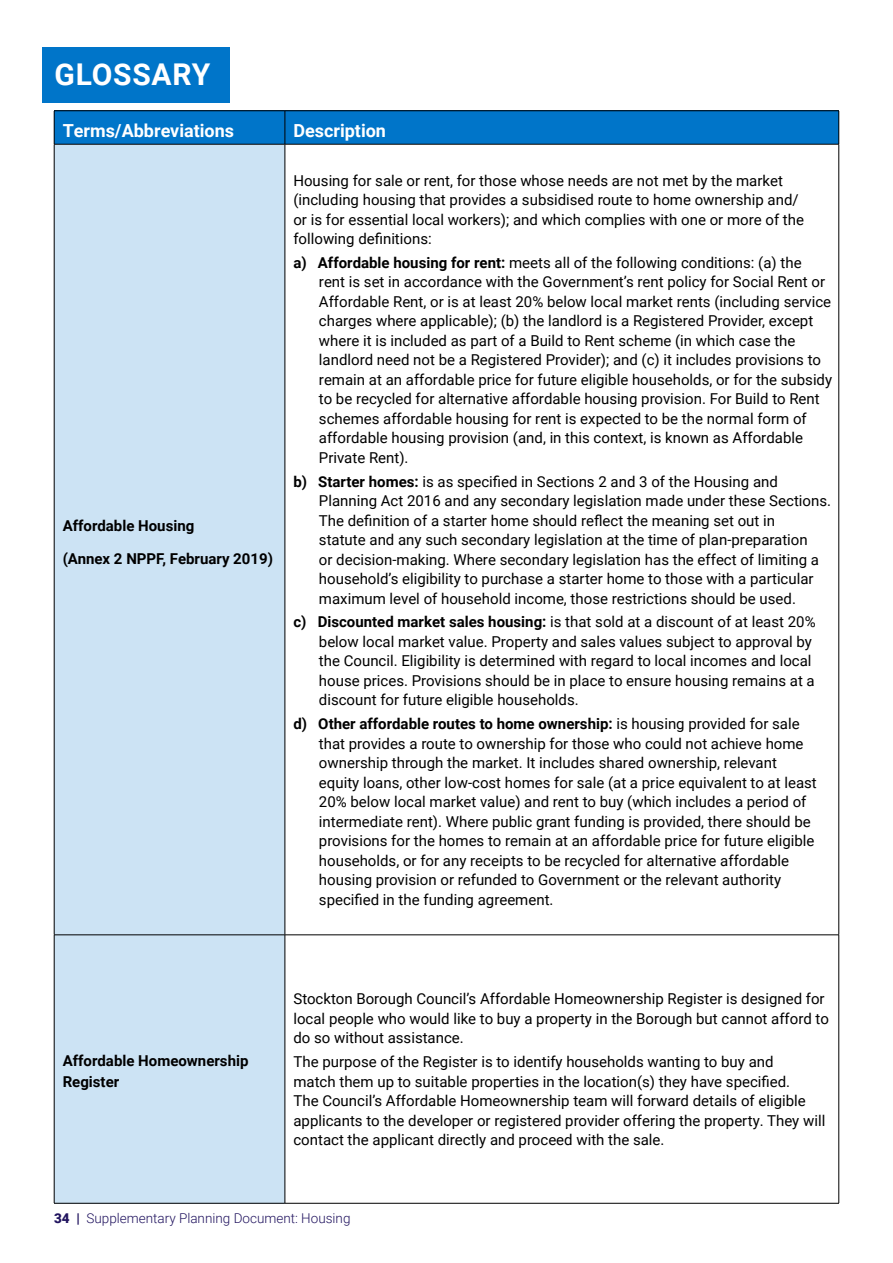
<style>
.page{position:relative;width:893px;height:1263px;background:#fff}
.page>*{position:absolute;margin:0;border:0;box-sizing:border-box;transform-origin:0 0}
.t1{font:700 30px "Roboto";letter-spacing:.025em;color:#fff}
.t2{font:700 18px "Roboto";color:#fff}
.t3{font:15px/19.5px "Roboto";color:#000}
.t4{font:700 15px/21px "Roboto";color:#000}
.t5{font:300 13.5px "Roboto";color:#21145f}
.s1{font-weight:700}
.s2{font-weight:900}
</style>
<div class="page">
<div style="left:54px;top:111px;width:231px;height:33px;background:#0075c9"></div>
<div style="left:285px;top:111px;width:554px;height:33px;background:#0075c9"></div>
<div style="left:54px;top:144px;width:231px;height:791px;background:#cce3f4"></div>
<div style="left:54px;top:935px;width:231px;height:268px;background:#cce3f4"></div>
<hr style="left:54px;top:110px;width:231px;height:1px;background:#000">
<hr style="left:54px;top:111px;width:1px;height:33px;background:#000">
<hr style="left:285px;top:110px;width:554px;height:1px;background:#000">
<hr style="left:285px;top:111px;width:1px;height:33px;background:#000">
<hr style="left:838px;top:111px;width:1px;height:33px;background:#000">
<hr style="left:54px;top:144px;width:231px;height:1px;background:#000">
<hr style="left:54px;top:144px;width:1px;height:791px;background:#000">
<hr style="left:285px;top:144px;width:554px;height:1px;background:#000">
<hr style="left:285px;top:144px;width:1px;height:791px;background:#000">
<hr style="left:838px;top:144px;width:1px;height:791px;background:#000">
<hr style="left:54px;top:934px;width:231px;height:1px;background:#000">
<hr style="left:54px;top:935px;width:1px;height:268px;background:#000">
<hr style="left:285px;top:934px;width:554px;height:1px;background:#000">
<hr style="left:285px;top:935px;width:1px;height:268px;background:#000">
<hr style="left:838px;top:935px;width:1px;height:268px;background:#000">
<hr style="left:54px;top:1203px;width:231px;height:1px;background:#000">
<hr style="left:285px;top:1203px;width:554px;height:1px;background:#000">
<div style="left:43px;top:48px;width:187px;height:55px;background:#0075c9"></div>
<h2 class="t1" style="left:55px;top:54px;width:157px">GLOSSARY</h2>
<p class="t2" style="left:63px;top:118px;width:173px">Terms/Abbreviations</p>
<p class="t2" style="left:293px;top:118px;width:94px">Description</p>
<p class="t4" style="left:63px;top:514px;width:133px">Affordable Housing</p>
<p class="t4" style="left:63px;top:548px;width:212px">(Annex 2 NPPF, February 2019)</p>
<p class="t3" style="left:293px;top:170px;width:512px">Housing for sale or rent, for those whose needs are not met by the market (including housing that provides a subsidised route to home ownership and/ or is for essential local workers); and which complies with one or more of the following definitions:</p>
<p class="t3" style="left:319px;top:252px;width:515px;text-indent:-26px"><span class="s1">a) Affordable housing for rent:</span> meets all of the following conditions: (a) the<br>rent is set in accordance with the Government’s rent policy for Social Rent or Affordable Rent, or is at least 20% below local market rents (including service charges where applicable); (b) the landlord is a Registered Provider, except where it is included as part of a Build to Rent scheme (in which case the landlord need not be a Registered Provider); and (c) it includes provisions to remain at an affordable price for future eligible households, or for the subsidy to be recycled for alternative affordable housing provision. For Build to Rent schemes affordable housing for rent is expected to be the normal form of affordable housing provision (and, in this context, is known as Affordable Private Rent).</p>
<p class="t3" style="left:319px;top:471px;width:514px;text-indent:-26px"><span class="s1">b) Starter homes:</span> is as specified in Sections 2 and 3 of the Housing and Planning Act 2016 and any secondary legislation made under these Sections.<br>The definition of a starter home should reflect the meaning set out in<br>statute and any such secondary legislation at the time of plan-preparation<br>or decision-making. Where secondary legislation has the effect of limiting a household’s eligibility to purchase a starter home to those with a particular maximum level of household income, those restrictions should be used.</p>
<p class="t3" style="left:319px;top:612px;width:498px;text-indent:-26px"><span class="s1">c) Discounted market sales housing:</span> is that sold at a discount of at least 20% below local market value. Property and sales values subject to approval by the Council. Eligibility is determined with regard to local incomes and local house prices. Provisions should be in place to ensure housing remains at a discount for future eligible households.</p>
<p class="t3" style="left:319px;top:713px;width:499px;text-indent:-26px"><span class="s1">d) Other affordable routes to home ownership:</span> is housing provided for sale that provides a route to ownership for those who could not achieve home ownership through the market. It includes shared ownership, relevant equity loans, other low-cost homes for sale (at a price equivalent to at least 20% below local market value) and rent to buy (which includes a period of intermediate rent). Where public grant funding is provided, there should be provisions for the homes to remain at an affordable price for future eligible households, or for any receipts to be recycled for alternative affordable housing provision or refunded to Government or the relevant authority specified in the funding agreement.</p>
<p class="t4" style="left:63px;top:1050px;width:187px">Affordable Homeownership<br>Register</p>
<p class="t3" style="left:293px;top:988px;width:537px">Stockton Borough Council’s Affordable Homeownership Register is designed for local people who would like to buy a property in the Borough but cannot afford to do so without assistance.</p>
<p class="t3" style="left:293px;top:1051px;width:533px">The purpose of the Register is to identify households wanting to buy and<br>match them up to suitable properties in the location(s) they have specified.<br>The Council’s Affordable Homeownership team will forward details of eligible applicants to the developer or registered provider offering the property. They will contact the applicant directly and proceed with the sale.</p>
<p class="t5" style="left:54px;top:1209px;width:298px"><span class="s2">34 |</span> Supplementary Planning Document: Housing</p>
</div>
